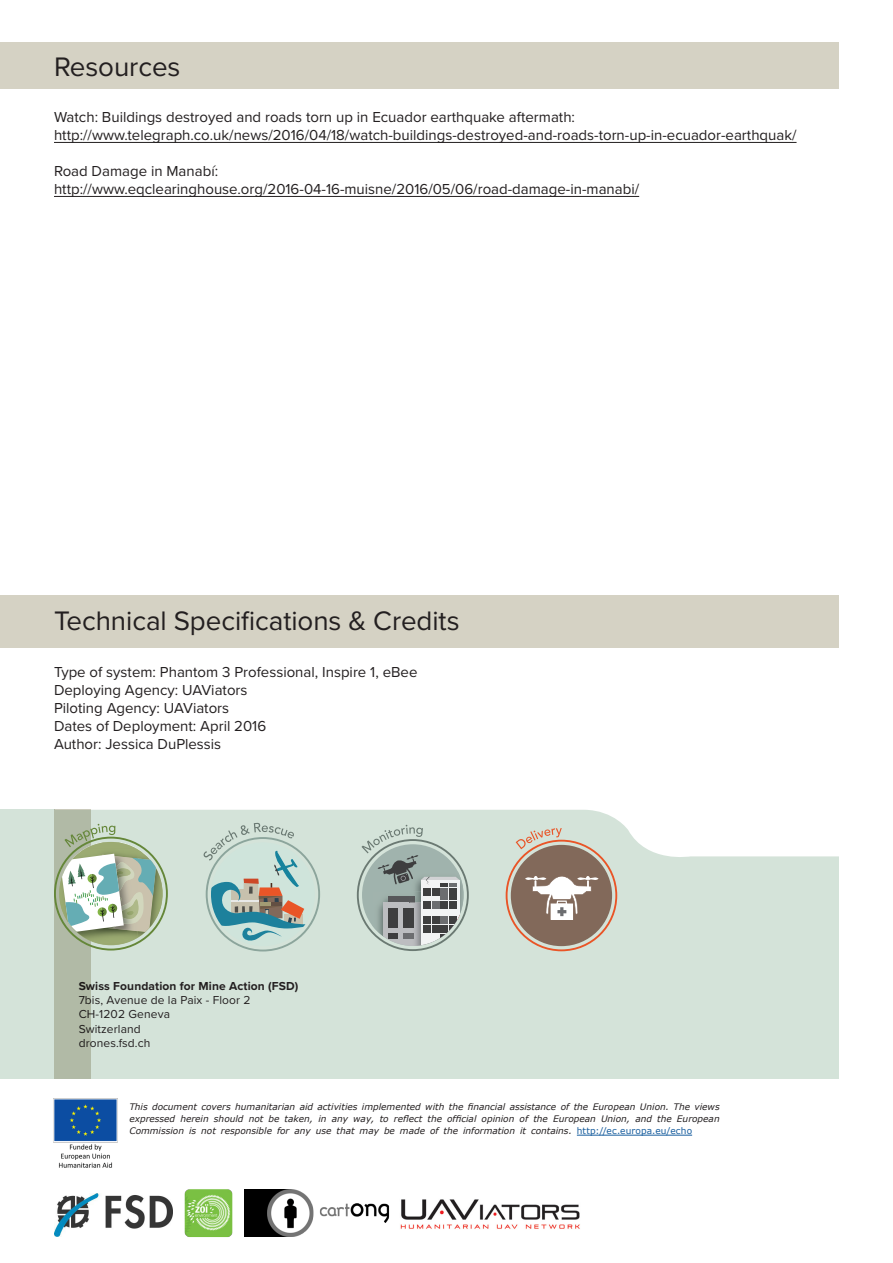
<style>
.page{position:relative;width:893px;height:1263px;background:#fff}
.page>*{position:absolute;margin:0;border:0;box-sizing:border-box;transform-origin:0 0}
.t1{font:27.75px "Proxima Nova";letter-spacing:-.005em;color:#231f20}
.t2{font:15px "Proxima Nova";color:#231f20}
.t3{font:12px "Proxima Nova";letter-spacing:.01em;color:#231f20}
.t4{font:700 12px "Proxima Nova";letter-spacing:.01em;color:#231f20}
.t5{font:italic 9px/12px "Verdana";color:#231f20;text-align:justify}
.s1{font-style:normal;color:#175d9e}
</style>
<div class="page">
<div style="left:0;top:43px;width:839px;height:46px;background:#d5d2c4"></div>
<div style="left:0;top:596px;width:839px;height:52px;background:#d5d2c4"></div>
<hr style="left:54px;top:142px;width:742px;height:1px;background:#231f20">
<hr style="left:54px;top:196px;width:585px;height:1px;background:#231f20">
<svg style="left:90px;top:810px;width:749px;height:170px;background:#d9e6dd"></svg>
<div style="left:0;top:810px;width:54px;height:269px;background:#d4e3d9"></div>
<div style="left:41px;top:980px;width:798px;height:99px;background:#d4e3d9"></div>
<div style="left:54px;top:810px;width:36px;height:269px;background:#b1baa6"></div>
<svg style="left:54px;top:824px;width:114px;height:126px"></svg>
<svg style="left:357px;top:825px;width:112px;height:126px;background:#a9b4af"></svg>
<svg style="left:506px;top:828px;width:111px;height:123px;background:#b0a093"></svg>
<svg style="left:204px;top:823px;width:116px;height:128px;background:#b4c8c1"></svg>
<img style="left:54px;top:1193px;width:118px;height:43px">
<img style="left:244px;top:1190px;width:146px;height:46px">
<img style="left:184px;top:1189px;width:49px;height:49px">
<img style="left:400px;top:1199px;width:180px;height:30px">
<img style="left:53px;top:1098px;width:65px;height:70px">
<hr style="left:577px;top:1135px;width:115px;height:1px;background:#175d9e">
<p class="t1" style="left:54px;top:50px;width:128px">Resources</p>
<p class="t2" style="left:54px;top:108px;width:523px">Watch: Buildings destroyed and roads torn up in Ecuador earthquake aftermath:</p>
<p class="t2" style="left:54px;top:126px;width:744px">http://www.telegraph.co.uk/news/2016/04/18/watch-buildings-destroyed-and-roads-torn-up-in-ecuador-earthquak/</p>
<p class="t2" style="left:54px;top:162px;width:166px">Road Damage in Manabí:</p>
<p class="t2" style="left:54px;top:180px;width:587px">http://www.eqclearinghouse.org/2016-04-16-muisne/2016/05/06/road-damage-in-manabi/</p>
<p class="t1" style="left:54px;top:605px;width:407px">Technical Specifications &amp; Credits</p>
<p class="t2" style="left:54px;top:663px;width:365px">Type of system: Phantom 3 Professional, Inspire 1, eBee</p>
<p class="t2" style="left:54px;top:681px;width:195px">Deploying Agency: UAViators</p>
<p class="t2" style="left:54px;top:699px;width:177px">Piloting Agency: UAViators</p>
<p class="t2" style="left:54px;top:717px;width:214px">Dates of Deployment: April 2016</p>
<p class="t2" style="left:54px;top:735px;width:169px">Author: Jessica DuPlessis</p>
<p class="t4" style="left:79px;top:979px;width:221px">Swiss Foundation for Mine Action (FSD)</p>
<p class="t3" style="left:79px;top:993px;width:173px">7bis, Avenue de la Paix - Floor 2</p>
<p class="t3" style="left:79px;top:1007px;width:93px">CH-1202 Geneva</p>
<p class="t3" style="left:79px;top:1021px;width:64px">Switzerland</p>
<p class="t3" style="left:79px;top:1036px;width:73px">drones.fsd.ch</p>
<p class="t5" style="left:129px;top:1101px;width:592px">This document covers humanitarian aid activities implemented with the financial assistance of the European Union. The views expressed herein should not be taken, in any way, to reflect the official opinion of the European Union, and the European Commission is not responsible for any use that may be made of the information it contains. <span class="s1">http://ec.europa.eu/echo</span></p>
</div>
